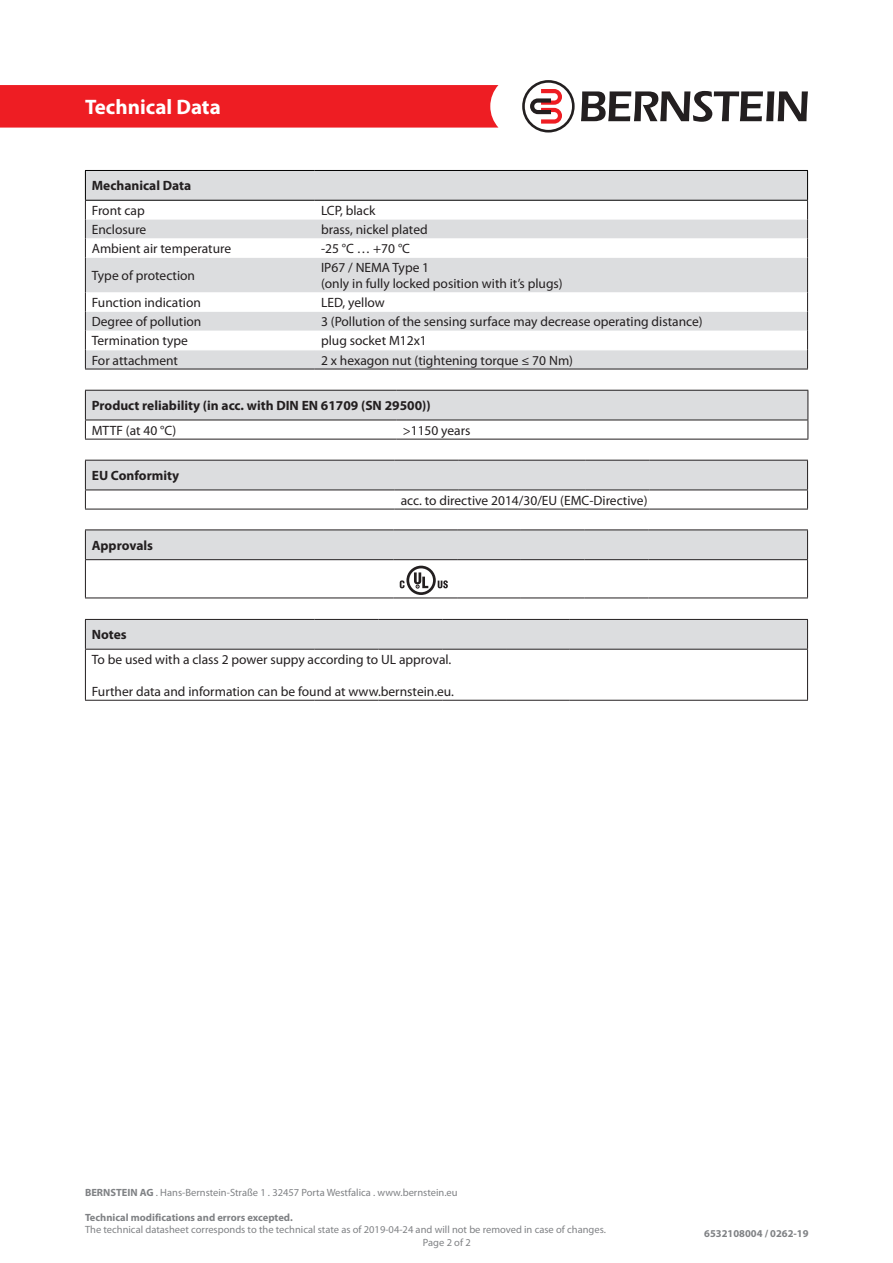
<style>
.page{position:relative;width:893px;height:1263px;background:#fff}
.page>*{position:absolute;margin:0;border:0;box-sizing:border-box;transform-origin:0 0}
.t1{font:700 21px "Myriad Pro";color:#fff}
.t2{font:13.5px/16.2px "Myriad Pro";color:#231f20}
.t3{font:700 13.5px "Myriad Pro";color:#231f20}
.t4{font:10.5px/12.6px "Myriad Pro";color:#808285}
.t5{font:700 10.5px "Myriad Pro";color:#808285}
.s1{font-weight:700}
</style>
<div class="page">
<div style="left:0;top:85px;width:498px;height:43px;background:#ee1d23"></div>
<svg style="left:581px;top:91px;width:227px;height:31px"></svg>
<svg style="left:522px;top:80px;width:53px;height:53px"></svg>
<div style="left:86px;top:171px;width:721px;height:198px;background:#dcdddf"></div>
<svg style="left:86px;top:201px;width:721px;height:148px"></svg>
<hr style="left:85px;top:258px;width:1px;height:34px;background:#231f20">
<hr style="left:807px;top:258px;width:1px;height:34px;background:#231f20">
<hr style="left:85px;top:170px;width:230px;height:1px;background:#000">
<svg style="left:85px;top:171px;width:1px;height:87px"></svg>
<hr style="left:315px;top:170px;width:493px;height:1px;background:#000">
<svg style="left:807px;top:171px;width:1px;height:87px"></svg>
<hr style="left:85px;top:200px;width:230px;height:1px;background:#000">
<hr style="left:315px;top:200px;width:493px;height:1px;background:#000">
<hr style="left:86px;top:349px;width:229px;height:1px;background:#fff">
<hr style="left:315px;top:349px;width:492px;height:1px;background:#fff">
<svg style="left:85px;top:292px;width:1px;height:77px"></svg>
<svg style="left:807px;top:292px;width:1px;height:77px"></svg>
<hr style="left:85px;top:369px;width:230px;height:1px;background:#231f20">
<hr style="left:315px;top:369px;width:493px;height:1px;background:#231f20">
<svg style="left:85px;top:461px;width:723px;height:48px"></svg>
<hr style="left:85px;top:460px;width:309px;height:1px;background:#231f20">
<hr style="left:394px;top:460px;width:64px;height:1px;background:#231f20">
<hr style="left:458px;top:460px;width:64px;height:1px;background:#231f20">
<hr style="left:522px;top:460px;width:64px;height:1px;background:#231f20">
<hr style="left:586px;top:460px;width:63px;height:1px;background:#231f20">
<hr style="left:649px;top:460px;width:159px;height:1px;background:#231f20">
<hr style="left:85px;top:490px;width:309px;height:1px;background:#231f20">
<hr style="left:394px;top:490px;width:64px;height:1px;background:#231f20">
<hr style="left:458px;top:490px;width:64px;height:1px;background:#231f20">
<hr style="left:522px;top:490px;width:64px;height:1px;background:#231f20">
<hr style="left:586px;top:490px;width:63px;height:1px;background:#231f20">
<hr style="left:649px;top:490px;width:159px;height:1px;background:#231f20">
<hr style="left:85px;top:509px;width:309px;height:1px;background:#231f20">
<hr style="left:394px;top:509px;width:64px;height:1px;background:#231f20">
<hr style="left:458px;top:509px;width:64px;height:1px;background:#231f20">
<hr style="left:522px;top:509px;width:64px;height:1px;background:#231f20">
<hr style="left:586px;top:509px;width:63px;height:1px;background:#231f20">
<hr style="left:649px;top:509px;width:159px;height:1px;background:#231f20">
<hr style="left:85px;top:560px;width:1px;height:38px;background:#231f20">
<hr style="left:807px;top:560px;width:1px;height:38px;background:#231f20">
<hr style="left:85px;top:598px;width:308px;height:1px;background:#231f20">
<hr style="left:393px;top:598px;width:64px;height:1px;background:#231f20">
<hr style="left:457px;top:598px;width:64px;height:1px;background:#231f20">
<hr style="left:521px;top:598px;width:64px;height:1px;background:#231f20">
<hr style="left:585px;top:598px;width:63px;height:1px;background:#231f20">
<hr style="left:648px;top:598px;width:160px;height:1px;background:#231f20">
<div style="left:85px;top:530px;width:723px;height:30px;background:#dcdddf"></div>
<hr style="left:85px;top:529px;width:308px;height:1px;background:#231f20">
<hr style="left:393px;top:529px;width:64px;height:1px;background:#231f20">
<hr style="left:457px;top:529px;width:64px;height:1px;background:#231f20">
<hr style="left:521px;top:529px;width:64px;height:1px;background:#231f20">
<hr style="left:585px;top:529px;width:63px;height:1px;background:#231f20">
<hr style="left:648px;top:529px;width:160px;height:1px;background:#231f20">
<svg style="left:400px;top:566px;width:48px;height:29px"></svg>
<div style="left:85px;top:620px;width:723px;height:29px;background:#dcdddf"></div>
<hr style="left:85px;top:649px;width:1px;height:51px;background:#231f20">
<hr style="left:807px;top:649px;width:1px;height:51px;background:#231f20">
<hr style="left:85px;top:619px;width:230px;height:1px;background:#231f20">
<hr style="left:315px;top:619px;width:63px;height:1px;background:#231f20">
<hr style="left:378px;top:619px;width:64px;height:1px;background:#231f20">
<hr style="left:442px;top:619px;width:64px;height:1px;background:#231f20">
<hr style="left:506px;top:619px;width:64px;height:1px;background:#231f20">
<hr style="left:570px;top:619px;width:238px;height:1px;background:#231f20">
<hr style="left:85px;top:649px;width:230px;height:1px;background:#231f20">
<hr style="left:315px;top:649px;width:63px;height:1px;background:#231f20">
<hr style="left:378px;top:649px;width:64px;height:1px;background:#231f20">
<hr style="left:442px;top:649px;width:64px;height:1px;background:#231f20">
<hr style="left:506px;top:649px;width:64px;height:1px;background:#231f20">
<hr style="left:570px;top:649px;width:238px;height:1px;background:#231f20">
<hr style="left:85px;top:700px;width:230px;height:1px;background:#231f20">
<hr style="left:315px;top:700px;width:63px;height:1px;background:#231f20">
<hr style="left:378px;top:700px;width:64px;height:1px;background:#231f20">
<hr style="left:442px;top:700px;width:64px;height:1px;background:#231f20">
<hr style="left:506px;top:700px;width:64px;height:1px;background:#231f20">
<hr style="left:570px;top:700px;width:238px;height:1px;background:#231f20">
<svg style="left:85px;top:391px;width:723px;height:48px"></svg>
<hr style="left:85px;top:390px;width:311px;height:1px;background:#231f20">
<hr style="left:396px;top:390px;width:412px;height:1px;background:#231f20">
<hr style="left:85px;top:420px;width:311px;height:1px;background:#231f20">
<hr style="left:396px;top:420px;width:412px;height:1px;background:#231f20">
<hr style="left:85px;top:439px;width:311px;height:1px;background:#231f20">
<hr style="left:396px;top:439px;width:412px;height:1px;background:#231f20">
<h1 class="t1" style="left:85px;top:93px;width:137px">Technical Data</h1>
<p class="t3" style="left:92px;top:177px;width:101px">Mechanical Data</p>
<p class="t2" style="left:92px;top:202px;width:54px">Front cap</p>
<p class="t2" style="left:321px;top:202px;width:56px">LCP, black</p>
<p class="t2" style="left:92px;top:221px;width:56px">Enclosure</p>
<p class="t2" style="left:321px;top:221px;width:108px">brass, nickel plated</p>
<p class="t2" style="left:92px;top:240px;width:141px">Ambient air temperature</p>
<p class="t2" style="left:321px;top:240px;width:91px">-25 °C … +70 °C</p>
<p class="t2" style="left:92px;top:267px;width:105px">Type of protection</p>
<p class="t2" style="left:321px;top:259px;width:243px">IP67 / NEMA Type 1<br>(only in fully locked position with it’s plugs)</p>
<p class="t2" style="left:92px;top:294px;width:111px">Function indication</p>
<p class="t2" style="left:321px;top:294px;width:65px">LED, yellow</p>
<p class="t2" style="left:92px;top:313px;width:111px">Degree of pollution</p>
<p class="t2" style="left:321px;top:313px;width:383px">3 (Pollution of the sensing surface may decrease operating distance)</p>
<p class="t2" style="left:92px;top:333px;width:98px">Termination type</p>
<p class="t2" style="left:321px;top:333px;width:107px">plug socket M12x1</p>
<p class="t2" style="left:92px;top:352px;width:88px">For attachment</p>
<p class="t2" style="left:321px;top:352px;width:254px">2 x hexagon nut (tightening torque ≤ 70 Nm)</p>
<p class="t3" style="left:92px;top:397px;width:340px">Product reliability (in acc. with DIN EN 61709 (SN 29500))</p>
<p class="t2" style="left:92px;top:422px;width:86px">MTTF (at 40 °C)</p>
<p class="t2" style="left:403px;top:422px;width:69px">&gt;1150 years</p>
<p class="t3" style="left:92px;top:467px;width:89px">EU Conformity</p>
<p class="t3" style="left:92px;top:536px;width:63px">Approvals</p>
<p class="t2" style="left:401px;top:492px;width:248px">acc. to directive 2014/30/EU (EMC-Directive)</p>
<p class="t3" style="left:92px;top:626px;width:36px">Notes</p>
<p class="t2" style="left:92px;top:651px;width:361px">To be used with a class 2 power suppy according to UL approval.</p>
<p class="t2" style="left:92px;top:683px;width:364px">Further data and information can be found at www.bernstein.eu.</p>
<p class="t4" style="left:85px;top:1185px;width:374px"><span class="s1">BERNSTEIN AG</span> . Hans-Bernstein-Straße 1 . 32457 Porta Westfalica . www.bernstein.eu</p>
<p class="t5" style="left:85px;top:1210px;width:209px">Technical modifications and errors excepted.</p>
<p class="t4" style="left:423px;top:1223px;width:184px;text-indent:-338px">The technical datasheet corresponds to the technical state as of 2019-04-24 and will not be removed in case of changes.<br>Page 2 of 2</p>
<p class="t5" style="left:704px;top:1227px;width:106px">6532108004 / 0262-19</p>
</div>
